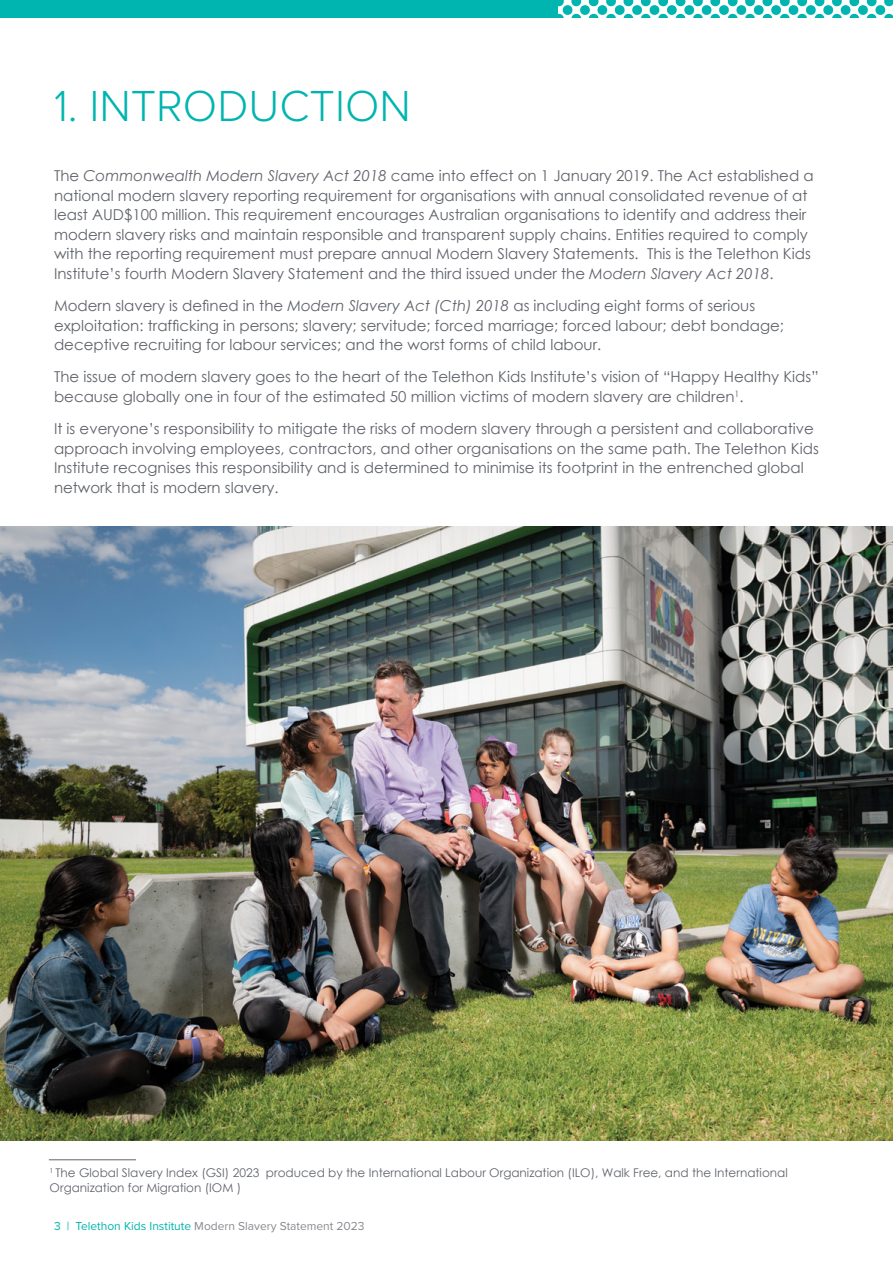
<style>
.page{position:relative;width:893px;height:1263px;background:#fff}
.page>*{position:absolute;margin:0;border:0;box-sizing:border-box;transform-origin:0 0}
.t1{font:300 45px "Proxima Nova";color:#00b5af}
.t2{font:15px/19.5px "Century Gothic";color:#5f636a}
.t3{font:12px/14.4px "Century Gothic";color:#5f636a}
.t4{font:12px "Proxima Nova";color:#878a8f}
.s1{font-style:italic}
.s2{color:#00b5af}
</style>
<div class="page">
<div style="left:0;top:0;width:557px;height:17px;background:#00b5af"></div>
<svg style="left:557px;top:0;width:336px;height:17px"></svg>
<img style="left:0;top:526px;width:893px;height:614px">
<hr style="left:49px;top:1159px;width:87px;height:1px;background:#5f636a">
<h1 class="t1" style="left:54px;top:72px;width:358px">1. INTRODUCTION</h1>
<p class="t2" style="left:54px;top:166px;width:761px">The <span class="s1">Commonwealth Modern Slavery Act 2018</span> came into effect on 1 January 2019. The Act established a national modern slavery reporting requirement for organisations with annual consolidated revenue of at least AUD$100 million. This requirement encourages Australian organisations to identify and address their modern slavery risks and maintain responsible and transparent supply chains. Entities required to comply with the reporting requirement must prepare annual Modern Slavery Statements. This is the Telethon Kids Institute’s fourth Modern Slavery Statement and the third issued under the <span class="s1">Modern Slavery Act 2018</span>.</p>
<p class="t2" style="left:54px;top:296px;width:731px">Modern slavery is defined in the <span class="s1">Modern Slavery Act (Cth) 2018</span> as including eight forms of serious exploitation: trafficking in persons; slavery; servitude; forced marriage; forced labour; debt bondage; deceptive recruiting for labour services; and the worst forms of child labour.</p>
<p class="t2" style="left:54px;top:367px;width:766px">The issue of modern slavery goes to the heart of the Telethon Kids Institute’s vision of “Happy Healthy Kids” because globally one in four of the estimated 50 million victims of modern slavery are children<sup>1</sup>.</p>
<p class="t2" style="left:54px;top:419px;width:766px">It is everyone’s responsibility to mitigate the risks of modern slavery through a persistent and collaborative approach involving employees, contractors, and other organisations on the same path. The Telethon Kids Institute recognises this responsibility and is determined to minimise its footprint in the entrenched global network that is modern slavery.</p>
<p class="t3" style="left:50px;top:1166px;width:740px"><sup>1</sup> The Global Slavery Index (GSI) 2023 produced by the International Labour Organization (ILO), Walk Free, and the International<br>Organization for Migration (IOM )</p>
<p class="t4" style="left:54px;top:1217px;width:312px"><span class="s2">3 | Telethon Kids Institute</span> Modern Slavery Statement 2023</p>
</div>
